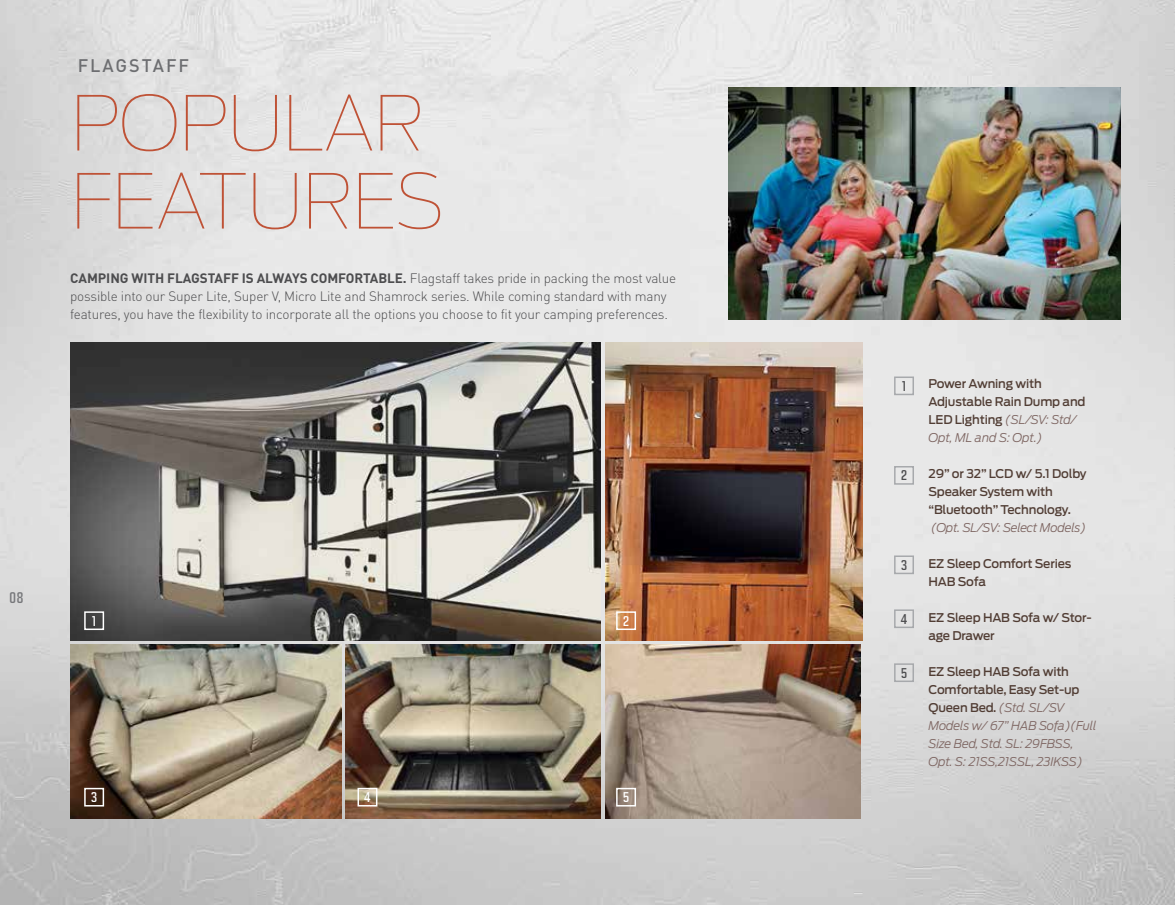
<style>
.page{position:relative;width:1175px;height:905px;background:#fff}
.page>*{position:absolute;margin:0;border:0;box-sizing:border-box;transform-origin:0 0}
.t1{font:100 75px/78px "Antenna";letter-spacing:-.02em;color:#bf5236}
.t2{font:500 18px "DINOT";letter-spacing:.11em;color:#6d6e71}
.t3{font:18px "Solano Gothic MVB Sb SC";color:#77787b}
.t4{font:600 16.5px "Solano Gothic MVB";color:#fff}
.t5{font:600 16.5px "Solano Gothic MVB";color:#4d4d4f}
.t6{font:300 13.5px/18px "DINOT";letter-spacing:-.015em;color:#4d4d4f}
.t7{font:500 12px/18px "Antenna";letter-spacing:-.015em;color:#513d34}
.t8{font:italic 300 12px/18px "Antenna";letter-spacing:-.02em;color:#7e6662}
.s1{font-weight:700}
.s2{font-weight:300;font-style:italic;color:#7e6662}
.s3{font-weight:500;font-style:normal;color:#513d34}
</style>
<div class="page">
<img style="left:0;top:292px;width:1174px;height:612px">
<div style="left:0;top:0;width:1174px;height:292px;background:#000;opacity:.75"></div>
<img style="left:346px;top:644px;width:255px;height:174px">
<img style="left:605px;top:644px;width:255px;height:174px">
<img style="left:70px;top:644px;width:271px;height:174px">
<img style="left:70px;top:343px;width:531px;height:297px">
<img style="left:728px;top:88px;width:392px;height:231px">
<img style="left:605px;top:343px;width:257px;height:297px">
<div style="left:84px;top:611px;width:20px;height:19px;border:2px solid #fff"></div>
<div style="left:616px;top:787px;width:20px;height:19px;border:2px solid #fff"></div>
<div style="left:894px;top:555px;width:20px;height:19px;border:2px solid #a7a9ac"></div>
<div style="left:894px;top:466px;width:20px;height:18px;border:2px solid #a7a9ac"></div>
<div style="left:894px;top:376px;width:20px;height:19px;border:2px solid #a7a9ac"></div>
<div style="left:894px;top:609px;width:20px;height:19px;border:2px solid #a7a9ac"></div>
<div style="left:894px;top:663px;width:20px;height:19px;border:2px solid #a7a9ac"></div>
<div style="left:84px;top:787px;width:20px;height:19px;border:2px solid #fff"></div>
<div style="left:357px;top:787px;width:20px;height:19px;border:2px solid #fff"></div>
<div style="left:616px;top:611px;width:20px;height:19px;border:2px solid #fff"></div>
<h2 class="t2" style="left:78px;top:54px;width:113px">FLAGSTAFF</h2>
<h1 class="t1" style="left:70px;top:84px;width:377px">POPULAR<br>FEATURES</h1>
<p class="t6" style="left:70px;top:268px;width:607px"><span class="s1">CAMPING WITH FLAGSTAFF IS ALWAYS COMFORTABLE.</span> Flagstaff takes pride in packing the most value possible into our Super Lite, Super V, Micro Lite and Shamrock series. While coming standard with many features, you have the flexibility to incorporate all the options you choose to fit your camping preferences.</p>
<h2 class="t3" style="left:9px;top:587px;width:16px">08</h2>
<p class="t4" style="left:92px;top:610px;width:6px">1</p>
<p class="t4" style="left:91px;top:787px;width:8px">3</p>
<p class="t4" style="left:364px;top:787px;width:8px">4</p>
<p class="t4" style="left:623px;top:610px;width:8px">2</p>
<p class="t4" style="left:623px;top:787px;width:8px">5</p>
<p class="t5" style="left:901px;top:376px;width:6px">1</p>
<p class="t5" style="left:900px;top:465px;width:8px">2</p>
<p class="t5" style="left:900px;top:555px;width:8px">3</p>
<p class="t5" style="left:900px;top:608px;width:8px">4</p>
<p class="t5" style="left:900px;top:662px;width:8px">5</p>
<p class="t7" style="left:928px;top:375px;width:158px">Power Awning with<br>Adjustable Rain Dump and<br>LED Lighting <span class="s2">(SL/SV: Std/<br>Opt, ML and S: Opt.)</span></p>
<p class="t7" style="left:928px;top:465px;width:159px">29” or 32” LCD w/ 5.1 Dolby<br>Speaker System with “Bluetooth” Technology.</p>
<p class="t8" style="left:931px;top:519px;width:156px">(Opt. SL/SV: Select Models)</p>
<p class="t7" style="left:928px;top:555px;width:144px">EZ Sleep Comfort Series<br>HAB Sofa</p>
<p class="t7" style="left:928px;top:609px;width:165px">EZ Sleep HAB Sofa w/ Stor&shy;age Drawer</p>
<p class="t8" style="left:928px;top:663px;width:170px"><span class="s3">EZ Sleep HAB Sofa with<br>Comfortable, Easy Set-up<br>Queen Bed.</span> (Std. SL/SV<br>Models w/ 67” HAB Sofa)(Full<br>Size Bed, Std. SL: 29FBSS,<br>Opt. S: 21SS,21SSL, 23IKSS)</p>
</div>
